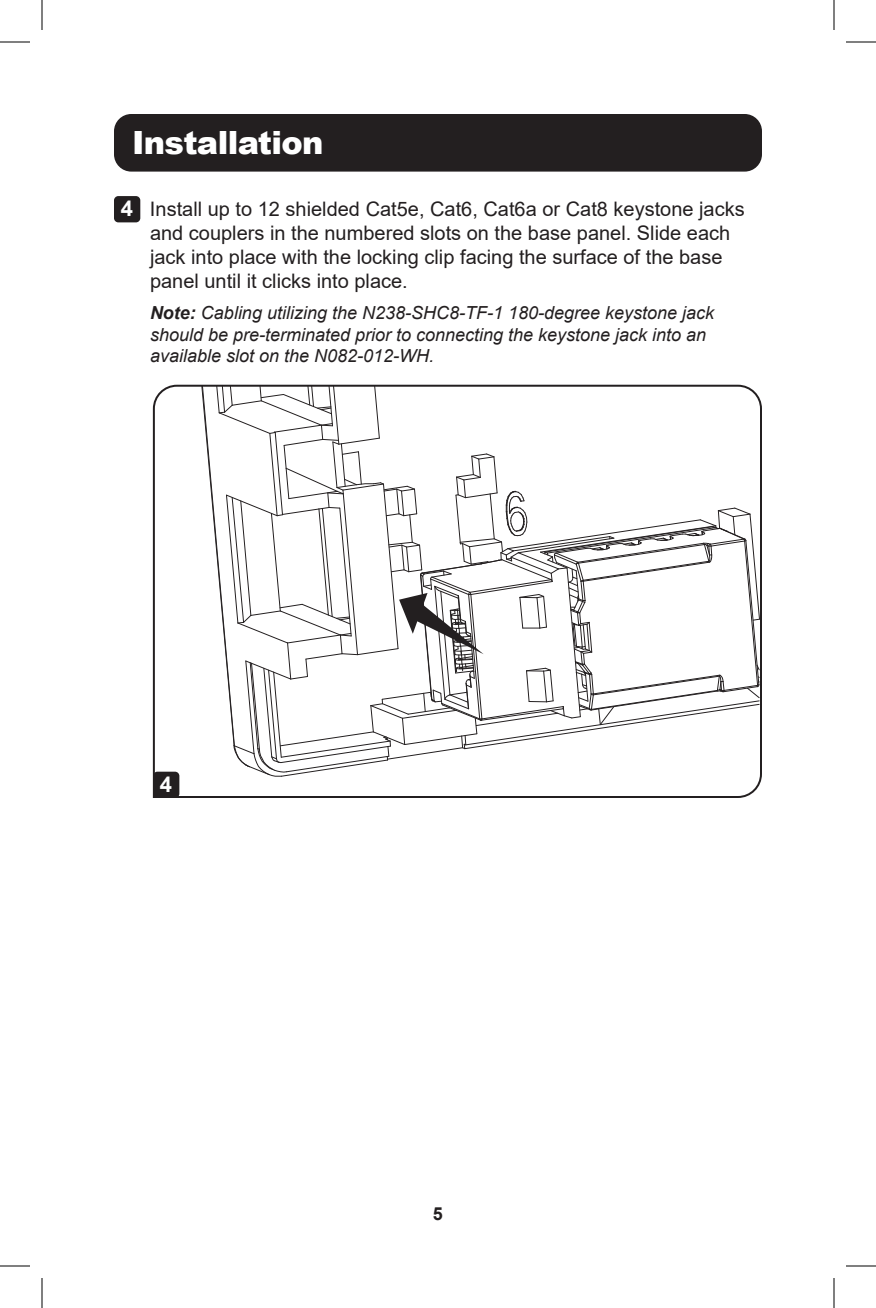
<style>
.page{position:relative;width:876px;height:1308px;background:#fff}
.page>*{position:absolute;margin:0;border:0;box-sizing:border-box;transform-origin:0 0}
.t1{font:900 32px "Arial";letter-spacing:-.02em;color:#fff}
.t2{font:700 22px "Arial";color:#fff}
.t3{font:20px/24px "Arial";color:#231f20}
.t4{font:italic 18px/21.6px "Arial";color:#231f20}
.t5{font:700 18px "Arial";color:#231f20}
.s1{font-weight:700}
</style>
<div class="page">
<div style="left:114px;top:114px;width:648px;height:58px;background:#231f20;border-radius:17px"></div>
<div style="left:114px;top:196px;width:26px;height:26px;background:#231f20;border-radius:4px"></div>
<svg style="left:152px;top:384px;width:610px;height:414px"></svg>
<div style="left:153px;top:772px;width:26px;height:26px;background:#231f20;border-radius:4px"></div>
<hr style="left:0;top:42px;width:30px;height:1px;background:#000">
<hr style="left:846px;top:42px;width:30px;height:1px;background:#000">
<hr style="left:0;top:1266px;width:30px;height:1px;background:#000">
<hr style="left:846px;top:1266px;width:30px;height:1px;background:#000">
<hr style="left:42px;top:0;width:1px;height:30px;background:#000">
<hr style="left:42px;top:1278px;width:1px;height:30px;background:#000">
<hr style="left:834px;top:0;width:1px;height:30px;background:#000">
<hr style="left:834px;top:1278px;width:1px;height:30px;background:#000">
<p class="t1" style="left:132px;top:120px;width:193px">Installation</p>
<p class="t2" style="left:121px;top:193px;width:14px">4</p>
<p class="t3" style="left:150px;top:197px;width:596px">Install up to 12 shielded Cat5e, Cat6, Cat6a or Cat8 keystone jacks and couplers in the numbered slots on the base panel. Slide each jack into place with the locking clip facing the surface of the base panel until it clicks into place.</p>
<p class="t4" style="left:150px;top:302px;width:566px"><span class="s1">Note:</span> Cabling utilizing the N238-SHC8-TF-1 180-degree keystone jack should be pre-terminated prior to connecting the keystone jack into an available slot on the N082-012-WH.</p>
<p class="t2" style="left:160px;top:769px;width:14px">4</p>
<p class="t5" style="left:433px;top:1201px;width:12px">5</p>
</div>
